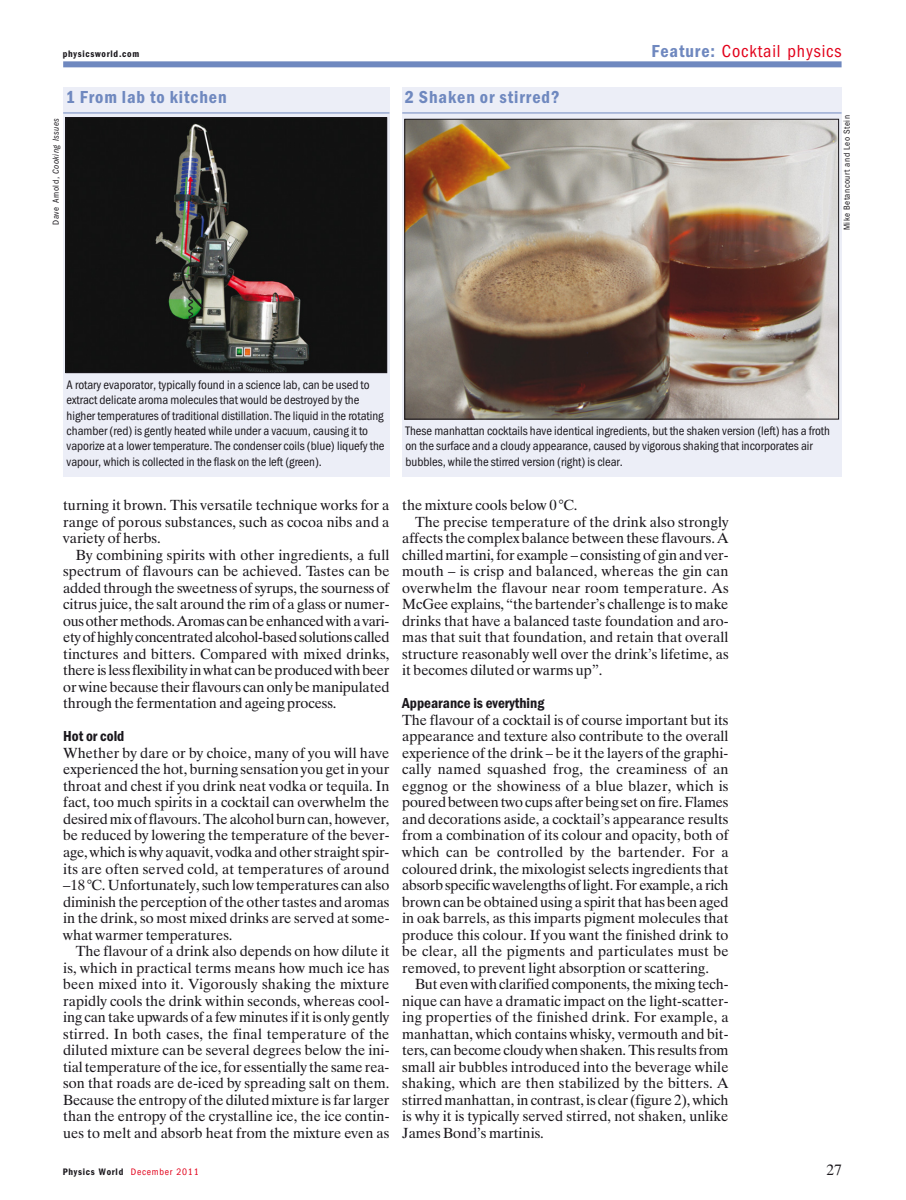
<style>
.page{position:relative;width:906px;height:1200px;background:#fff}
.page>*{position:absolute;margin:0;border:0;box-sizing:border-box;transform-origin:0 0}
.t1{font:600 18px "Franklin Got Cd Io P";letter-spacing:.05em;color:#6f88bf}
.t2{font:18px "Franklin Got Cd Io P";letter-spacing:.05em;color:#e2001a}
.t3{font:600 15px "Franklin Got Cd Io P";color:#1a171c}
.t4{font:15px "Dutch 801 BT";color:#1a171c}
.t5{font:14.7px/16.5px "Dutch 801 BT";color:#1a171c;text-align:justify}
.t6{font:12.75px/15.5px "Franklin Got Cd Io P";color:#1a171c}
.t7{font:600 9.75px "Franklin Got Cd Io P";letter-spacing:.075em;color:#1a171c}
.t8{font:9px "Franklin Got Cd Io P";letter-spacing:.05em;color:#1a171c}
.t9{font:italic 9px "Franklin Got Cd Io P";letter-spacing:.05em;color:#1a171c}
.s1{font-weight:600;color:#6f88bf}
.s2{font-style:normal}
.s3{font-weight:400;color:#e2001a}
</style>
<div class="page">
<div style="left:63px;top:61px;width:778px;height:6px;background:#6f88bf"></div>
<div style="left:402px;top:88px;width:439px;height:389px;background:#eceef7"></div>
<hr style="left:402px;top:113px;width:439px;height:1px;background:#6f88bf">
<img style="left:406px;top:121px;width:430px;height:296px">
<div style="left:404px;top:119px;width:434px;height:300px;border:1px solid #1a171c"></div>
<div style="left:63px;top:88px;width:326px;height:389px;background:#eceef7"></div>
<hr style="left:63px;top:113px;width:326px;height:1px;background:#6f88bf">
<img style="left:68px;top:119px;width:317px;height:252px">
<div style="left:66px;top:117px;width:321px;height:256px;border:1px solid #1a171c"></div>
<p class="t7" style="left:63px;top:49px;width:78px">physicsworld.com</p>
<p class="t2" style="left:651px;top:41px;width:191px"><span class="s1">Feature:</span> Cocktail physics</p>
<p class="t1" style="left:66px;top:86px;width:162px">1 From lab to kitchen</p>
<p class="t1" style="left:405px;top:86px;width:156px">2 Shaken or stirred?</p>
<p class="t9" style="left:51px;top:224px;width:108px;rotate:-90deg"><span class="s2">Dave Arnold,</span> Cooking Issues</p>
<p class="t8" style="left:841px;top:230px;width:117px;rotate:-90deg">Mike Betancourt and Leo Stein</p>
<p class="t6" style="left:67px;top:377px;width:319px">A rotary evaporator, typically found in a science lab, can be used to extract delicate aroma molecules that would be destroyed by the higher temperatures of traditional distillation. The liquid in the rotating chamber (red) is gently heated while under a vacuum, causing it to vaporize at a lower temperature. The condenser coils (blue) liquefy the vapour, which is collected in the flask on the left (green).</p>
<p class="t6" style="left:405px;top:423px;width:426px">These manhattan cocktails have identical ingredients, but the shaken version (left) has a froth on the surface and a cloudy appearance, caused by vigorous shaking that incorporates air bubbles, while the stirred version (right) is clear.</p>
<p class="t5" style="left:63px;top:496px;width:328px">turning it brown. This versatile technique works for a range of porous substances, such as cocoa nibs and a variety of herbs.</p>
<p class="t5" style="left:63px;top:546px;width:328px;text-indent:13px">By combining spirits with other ingredients, a full spectrum of flavours can be achieved. Tastes can be added through the sweetness of syrups, the sourness of citrus juice, the salt around the rim of a glass or numer&shy;ous other methods. Aromas can be enhanced with a vari&shy;ety of highly concentrated alcohol-based solutions called tinctures and bitters. Compared with mixed drinks, there is less flexibility in what can be produced with beer or wine because their flavours can only be manipulated through the fermentation and ageing process.</p>
<p class="t3" style="left:63px;top:727px;width:63px">Hot or cold</p>
<p class="t5" style="left:63px;top:744px;width:328px">Whether by dare or by choice, many of you will have experienced the hot, burning sensation you get in your throat and chest if you drink neat vodka or tequila. In fact, too much spirits in a cocktail can overwhelm the desired mix of flavours. The alcohol burn can, however, be reduced by lowering the temperature of the bever&shy;age, which is why aquavit, vodka and other straight spir&shy;its are often served cold, at temperatures of around –18 °C. Unfortunately, such low temperatures can also diminish the perception of the other tastes and aromas in the drink, so most mixed drinks are served at some&shy;what warmer temperatures.</p>
<p class="t5" style="left:63px;top:942px;width:328px;text-indent:13px">The flavour of a drink also depends on how dilute it is, which in practical terms means how much ice has been mixed into it. Vigorously shaking the mixture rapidly cools the drink within seconds, whereas cool&shy;ing can take upwards of a few minutes if it is only gently stirred. In both cases, the final temperature of the diluted mixture can be several degrees below the ini&shy;tial temperature of the ice, for essentially the same rea&shy;son that roads are de-iced by spreading salt on them.<br>Because the entropy of the diluted mixture is far larger than the entropy of the crystalline ice, the ice contin&shy;ues to melt and absorb heat from the mixture even as</p>
<p class="t5" style="left:402px;top:496px;width:177px">the mixture cools below 0 °C.</p>
<p class="t5" style="left:415px;top:513px;width:315px">The precise temperature of the drink also strongly</p>
<p class="t5" style="left:402px;top:529px;width:328px">affects the complex balance between these flavours. A</p>
<p class="t5" style="left:402px;top:546px;width:328px">chilled martini, for example – consisting of gin and ver-</p>
<p class="t5" style="left:402px;top:562px;width:328px">mouth – is crisp and balanced, whereas the gin can</p>
<p class="t5" style="left:402px;top:579px;width:328px">overwhelm the flavour near room temperature. As</p>
<p class="t5" style="left:402px;top:595px;width:328px">McGee explains, “the bartender’s challenge is to make</p>
<p class="t5" style="left:402px;top:612px;width:328px">drinks that have a balanced taste foundation and aro-</p>
<p class="t5" style="left:402px;top:628px;width:328px">mas that suit that foundation, and retain that overall</p>
<p class="t5" style="left:402px;top:645px;width:328px">structure reasonably well over the drink’s lifetime, as</p>
<p class="t5" style="left:402px;top:661px;width:202px">it becomes diluted or warms up”.</p>
<p class="t3" style="left:402px;top:694px;width:143px">Appearance is everything</p>
<p class="t5" style="left:402px;top:711px;width:328px">The flavour of a cocktail is of course important but its appearance and texture also contribute to the overall experience of the drink – be it the layers of the graphi&shy;cally named squashed frog, the creaminess of an eggnog or the showiness of a blue blazer, which is poured between two cups after being set on fire. Flames and decorations aside, a cocktail’s appearance results from a combination of its colour and opacity, both of which can be controlled by the bartender. For a coloured drink, the mixologist selects ingredients that absorb specific wavelengths of light. For example, a rich brown can be obtained using a spirit that has been aged in oak barrels, as this imparts pigment molecules that produce this colour. If you want the finished drink to be clear, all the pigments and particulates must be removed, to prevent light absorption or scattering.</p>
<p class="t5" style="left:402px;top:975px;width:328px;text-indent:13px">But even with clarified components, the mixing tech&shy;nique can have a dramatic impact on the light-scatter&shy;ing properties of the finished drink. For example, a manhattan, which contains whisky, vermouth and bit&shy;ters, can become cloudy when shaken. This results from small air bubbles introduced into the beverage while shaking, which are then stabilized by the bitters. A stirred manhattan, in contrast, is clear (figure 2), which is why it is typically served stirred, not shaken, unlike James Bond’s martinis.</p>
<p class="t7" style="left:63px;top:1165px;width:137px">Physics World <span class="s3">December 2011</span></p>
<p class="t4" style="left:826px;top:1159px;width:16px">27</p>
</div>
